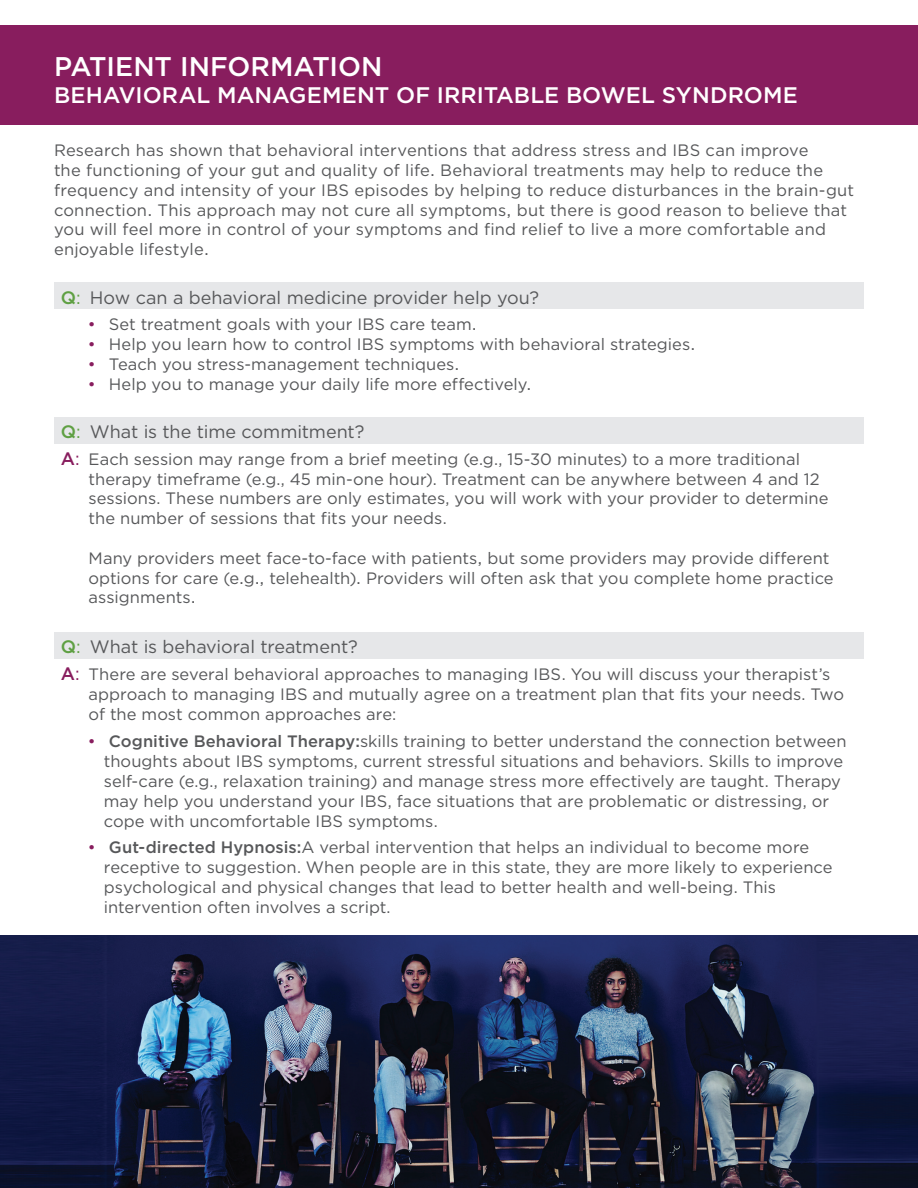
<style>
.page{position:relative;width:918px;height:1188px;background:#fff}
.page>*{position:absolute;margin:0;border:0;box-sizing:border-box;transform-origin:0 0}
.t1{font:500 27px "Gotham";color:#fff}
.t2{font:500 22.5px "Gotham";color:#fff}
.t3{font:18px "Gotham";letter-spacing:-.005em;color:#57585a}
.t4{font:16.5px/19.8px "Gotham";letter-spacing:.005em;color:#57585a}
.s1{font-weight:500;color:#5fa043}
.s2{color:#5fa043}
.s3{color:#881d5e}
.s4{font-weight:500;font-size:18px;color:#881d5e}
.s5{font-size:18px;color:#881d5e}
.s6{font-weight:500}
</style>
<div class="page">
<div style="left:54px;top:283px;width:810px;height:26px;background:#e6e7e9"></div>
<div style="left:54px;top:417px;width:810px;height:26px;background:#e6e7e9"></div>
<div style="left:54px;top:632px;width:810px;height:26px;background:#e6e7e9"></div>
<div style="left:0;top:25px;width:918px;height:99px;background:#881d5e"></div>
<img style="left:0;top:935px;width:918px;height:253px">
<p class="t1" style="left:54px;top:48px;width:330px">PATIENT INFORMATION</p>
<p class="t2" style="left:54px;top:80px;width:745px">BEHAVIORAL MANAGEMENT OF IRRITABLE BOWEL SYNDROME</p>
<p class="t4" style="left:54px;top:140px;width:802px">Research has shown that behavioral interventions that address stress and IBS can improve<br>the functioning of your gut and quality of life. Behavioral treatments may help to reduce the frequency and intensity of your IBS episodes by helping to reduce disturbances in the brain-gut connection. This approach may not cure all symptoms, but there is good reason to believe that you will feel more in control of your symptoms and find relief to live a more comfortable and enjoyable lifestyle.</p>
<p class="t3" style="left:61px;top:286px;width:480px"><span class="s1">Q</span><span class="s2">:</span> How can a behavioral medicine provider help you?</p>
<p class="t4" style="left:88px;top:314px;width:391px"><span class="s3">•</span> Set treatment goals with your IBS care team.</p>
<p class="t4" style="left:88px;top:334px;width:609px"><span class="s3">•</span> Help you learn how to control IBS symptoms with behavioral strategies.</p>
<p class="t4" style="left:88px;top:354px;width:373px"><span class="s3">•</span> Teach you stress-management techniques.</p>
<p class="t4" style="left:88px;top:374px;width:445px"><span class="s3">•</span> Help you to manage your daily life more effectively.</p>
<p class="t3" style="left:61px;top:420px;width:305px"><span class="s1">Q</span><span class="s2">:</span> What is the time commitment?</p>
<p class="t4" style="left:89px;top:449px;width:742px;text-indent:-28px"><span class="s4">A</span><span class="s5">:</span> Each session may range from a brief meeting (e.g., 15-30 minutes) to a more traditional therapy timeframe (e.g., 45 min-one hour). Treatment can be anywhere between 4 and 12 sessions. These numbers are only estimates, you will work with your provider to determine the number of sessions that fits your needs.</p>
<p class="t4" style="left:89px;top:548px;width:747px">Many providers meet face-to-face with patients, but some providers may provide different options for care (e.g., telehealth). Providers will often ask that you complete home practice assignments.</p>
<p class="t3" style="left:61px;top:636px;width:299px"><span class="s1">Q</span><span class="s2">:</span> What is behavioral treatment?</p>
<p class="t4" style="left:89px;top:664px;width:757px;text-indent:-28px"><span class="s4">A</span><span class="s5">:</span> There are several behavioral approaches to managing IBS. You will discuss your therapist’s approach to managing IBS and mutually agree on a treatment plan that fits your needs. Two of the most common approaches are:</p>
<p class="t4" style="left:104px;top:731px;width:744px;text-indent:-16px"><span class="s3">•</span> <span class="s6">Cognitive Behavioral Therapy:</span>skills training to better understand the connection between thoughts about IBS symptoms, current stressful situations and behaviors. Skills to improve self-care (e.g., relaxation training) and manage stress more effectively are taught. Therapy may help you understand your IBS, face situations that are problematic or distressing, or cope with uncomfortable IBS symptoms.</p>
<p class="t4" style="left:104px;top:837px;width:730px;text-indent:-16px"><span class="s3">•</span> <span class="s6">Gut-directed Hypnosis:</span>A verbal intervention that helps an individual to become more receptive to suggestion. When people are in this state, they are more likely to experience psychological and physical changes that lead to better health and well-being. This intervention often involves a script.</p>
</div>
